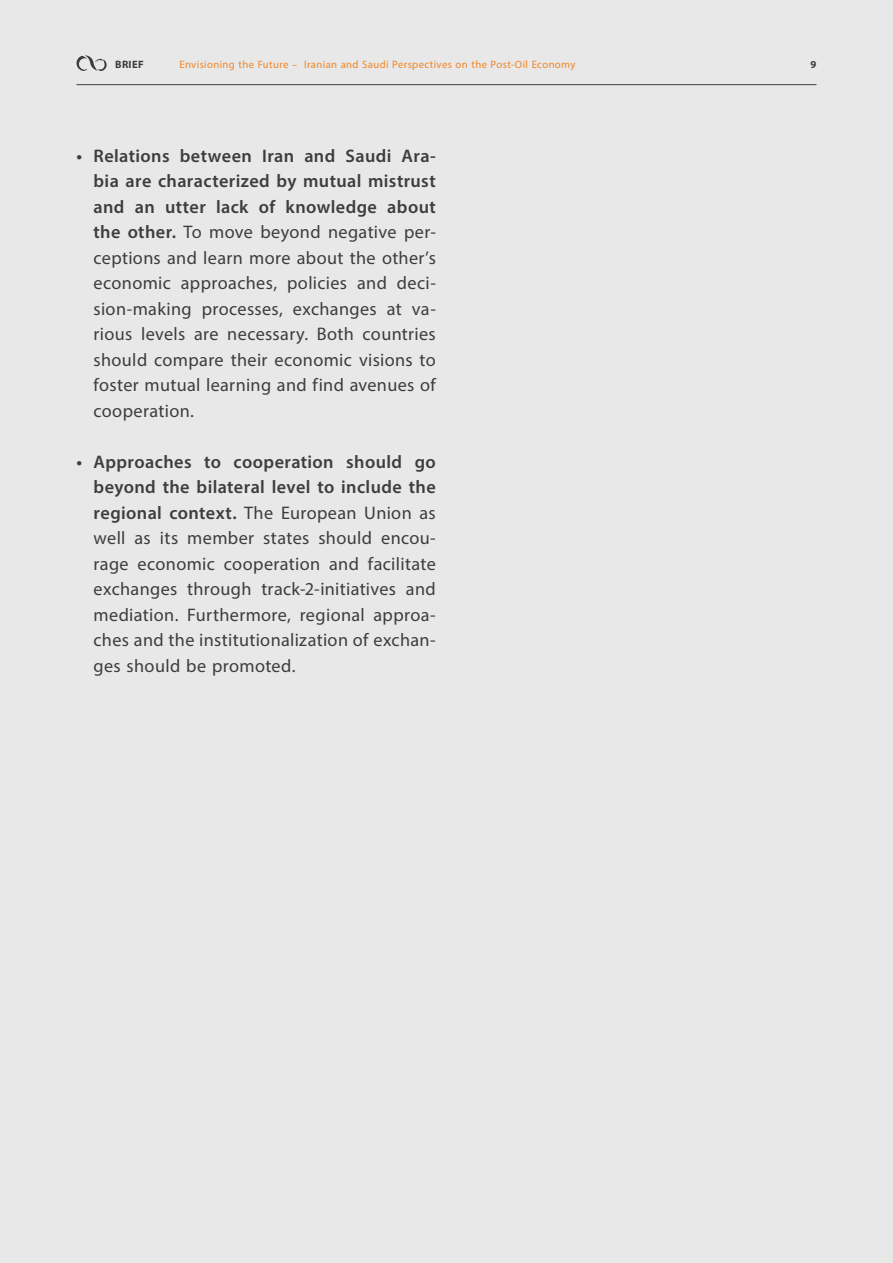
<style>
.page{position:relative;width:893px;height:1263px;background:#e8e8e8}
.page>*{position:absolute;margin:0;border:0;box-sizing:border-box;transform-origin:0 0}
.t1{font:25.5px/25.5px "Myriad Arabic";letter-spacing:.015em;color:#3d3d3c;text-align:justify}
.t2{font:15px "Myriad Arabic";letter-spacing:.025em;color:#f18625}
.t3{font:700 15px "Myriad Arabic";letter-spacing:.02em;color:#3d3d3c}
.s1{font-weight:600}
</style>
<div class="page">
<hr style="left:77px;top:84px;width:739px;height:1px;background:#3d3d3c">
<svg style="left:77px;top:55px;width:30px;height:16px"></svg>
<p class="t3" style="left:115px;top:54px;width:30px">BRIEF</p>
<p class="t2" style="left:179px;top:54px;width:397px">Envisioning the Future – Iranian and Saudi Perspectives on the Post-Oil Economy</p>
<p class="t3" style="left:810px;top:54px;width:7px">9</p>
<p class="t1" style="left:94px;top:143px;width:344px;text-indent:-17px"><span class="s1">• Relations between Iran and Saudi Ara&shy;bia are characterized by mutual mistrust and an utter lack of knowledge about the other.</span> To move beyond negative per&shy;ceptions and learn more about the other’s economic approaches, policies and deci&shy;sion-making processes, exchanges at va&shy;rious levels are necessary. Both countries should compare their economic visions to foster mutual learning and find avenues of cooperation.</p>
<p class="t1" style="left:94px;top:449px;width:344px;text-indent:-17px"><span class="s1">• Approaches to cooperation should go beyond the bilateral level to include the regional context.</span> The European Union as well as its member states should encou&shy;rage economic cooperation and facilitate exchanges through track-2-initiatives and mediation. Furthermore, regional approa&shy;ches and the institutionalization of exchan&shy;ges should be promoted.</p>
</div>
